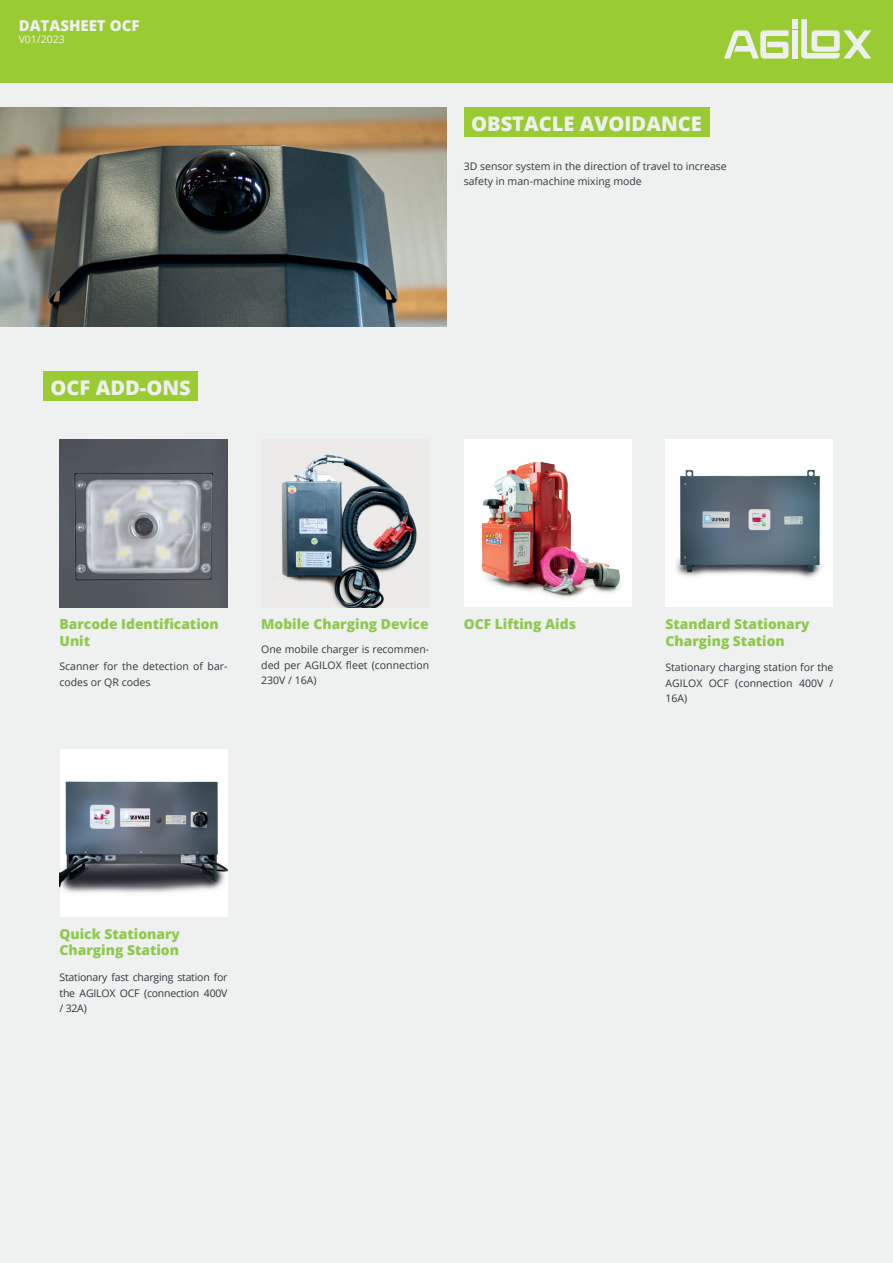
<style>
.page{position:relative;width:893px;height:1263px;background:#fff}
.page>*{position:absolute;margin:0;border:0;box-sizing:border-box;transform-origin:0 0}
.t1{font:800 20.1px "Open Sans";color:#eef0ef}
.t2{font:800 15px "Open Sans";color:#eff0f0}
.t3{font:800 13.8px/16.6px "Open Sans";color:#8fc84f}
.t4{font:10.5px/15.8px "Open Sans";color:#2f393f;text-align:justify}
.t5{font:10.5px "Open Sans";color:#eff0f0}
</style>
<div class="page">
<div style="left:0;top:83px;width:893px;height:1180px;background:#eff0f0"></div>
<div style="left:0;top:0;width:893px;height:83px;background:#9c3"></div>
<div style="left:43px;top:371px;width:155px;height:29px;background:#9c3"></div>
<div style="left:464px;top:108px;width:245px;height:29px;background:#9c3"></div>
<svg style="left:724px;top:30px;width:64px;height:29px"></svg>
<div style="left:792px;top:30px;width:6px;height:29px;background:#eef0ef"></div>
<div style="left:792px;top:19px;width:6px;height:10px;background:#eef0ef"></div>
<svg style="left:801px;top:19px;width:70px;height:40px"></svg>
<img style="left:0;top:108px;width:446px;height:219px">
<div style="left:665px;top:439px;width:168px;height:168px;background:#fff"></div>
<img style="left:675px;top:469px;width:147px;height:109px">
<img style="left:680px;top:470px;width:139px;height:101px">
<div style="left:464px;top:439px;width:168px;height:168px;background:#fff"></div>
<img style="left:481px;top:462px;width:141px;height:136px">
<img style="left:482px;top:462px;width:62px;height:123px">
<img style="left:60px;top:439px;width:167px;height:168px">
<div style="left:60px;top:749px;width:167px;height:168px;background:#fff"></div>
<img style="left:60px;top:781px;width:160px;height:112px">
<img style="left:60px;top:782px;width:167px;height:104px">
<img style="left:274px;top:454px;width:143px;height:153px">
<p class="t2" style="left:19px;top:14px;width:122px">DATASHEET OCF</p>
<p class="t5" style="left:19px;top:32px;width:48px">V01/2023</p>
<p class="t1" style="left:50px;top:372px;width:142px">OCF ADD-ONS</p>
<p class="t1" style="left:471px;top:109px;width:232px">OBSTACLE AVOIDANCE</p>
<p class="t4" style="left:464px;top:158px;width:265px">3D sensor system in the direction of travel to increase</p>
<p class="t4" style="left:464px;top:173px;width:180px">safety in man-machine mixing mode</p>
<p class="t3" style="left:60px;top:615px;width:161px">Barcode Identification<br>Unit</p>
<p class="t4" style="left:60px;top:658px;width:169px">Scanner for the detection of bar&shy;codes or QR codes</p>
<p class="t3" style="left:261px;top:615px;width:169px">Mobile Charging Device</p>
<p class="t4" style="left:261px;top:641px;width:169px">One mobile charger is recommen&shy;ded per AGILOX fleet (connection 230V / 16A)</p>
<p class="t3" style="left:464px;top:615px;width:114px">OCF Lifting Aids</p>
<p class="t3" style="left:665px;top:615px;width:146px">Standard Stationary<br>Charging Station</p>
<p class="t4" style="left:665px;top:659px;width:169px">Stationary charging station for the AGILOX OCF (connection 400V / 16A)</p>
<p class="t3" style="left:60px;top:925px;width:122px">Quick Stationary</p>
<p class="t3" style="left:60px;top:941px;width:121px">Charging Station</p>
<p class="t4" style="left:60px;top:969px;width:169px">Stationary fast charging station for the AGILOX OCF (connection 400V / 32A)</p>
</div>
